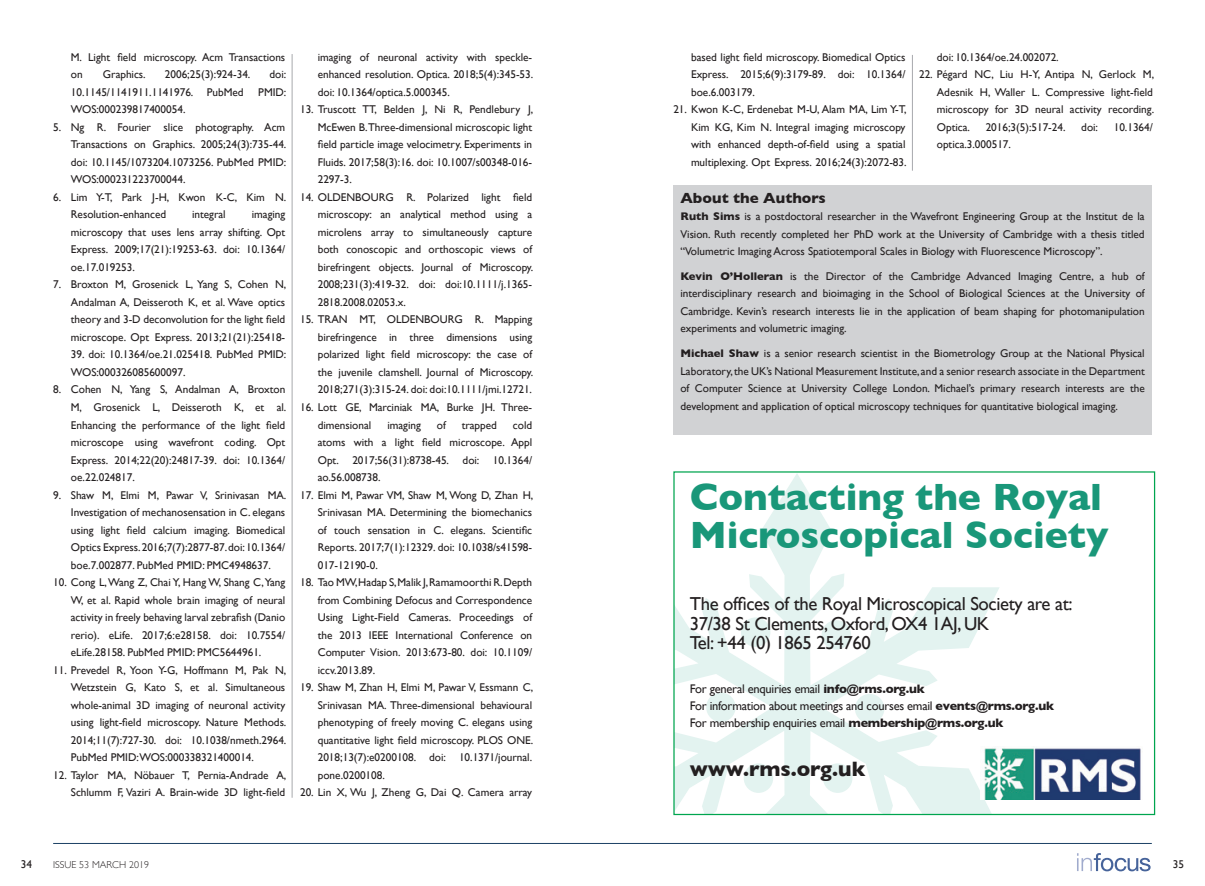
<style>
.page{position:relative;width:1205px;height:886px;background:#fff}
.page>*{position:absolute;margin:0;border:0;box-sizing:border-box;transform-origin:0 0}
.Bullitt_text{font:700 38.75px/37.5px "Gill Sans";color:#199779}
.Bullitt_text-2{font:700 21.25px "Gill Sans";color:#231f20}
.Bullitt_text-3{font:18.75px "Gill Sans";letter-spacing:-.02em;color:#231f20}
.Sub_Headers_12pt{font:700 15px "Gill Sans";color:#231f20}
.Bullitt_text-4{font:12.5px "Gill Sans";letter-spacing:-.02em;color:#231f20}
.body_text{font:11.25px/17.5px "Gill Sans";color:#231f20;text-align:justify}
.t1{font:300 10px "Gill Sans";color:#231f20}
.s1{font-weight:700}
</style>
<div class="page">
<svg style="left:1077px;top:853px;width:73px;height:18px"></svg>
<hr style="left:53px;top:843px;width:1099px;height:1px;background:#1b4064">
<hr style="left:292px;top:54px;width:1px;height:744px;background:#a8a9ad">
<div style="left:673px;top:185px;width:479px;height:250px;background:#d1d2d4"></div>
<hr style="left:912px;top:55px;width:1px;height:116px;background:#a8a9ad">
<svg style="left:675px;top:474px;width:324px;height:339px"></svg>
<img style="left:980px;top:746px;width:161px;height:54px">
<p class="body_text" style="left:71px;top:48px;width:216px">M. Light field microscopy. Acm Transactions on</p>
<p class="body_text" style="left:103px;top:66px;width:44px">Graphics.</p>
<p class="body_text" style="left:165px;top:66px;width:87px">2006;25(3):924-34.</p>
<p class="body_text" style="left:270px;top:66px;width:18px">doi:</p>
<p class="body_text" style="left:71px;top:83px;width:174px">10.1145/1141911.1141976. PubMed</p>
<p class="body_text" style="left:258px;top:83px;width:30px">PMID:</p>
<p class="body_text" style="left:71px;top:101px;width:116px">WOS:000239817400054.</p>
<p class="body_text" style="left:71px;top:118px;width:217px;text-indent:-18px">5. Ng R. Fourier slice photography. Acm Transactions on Graphics. 2005;24(3):735-44. doi: 10.1145/1073204.1073256. PubMed PMID:<br>WOS:000231223700044.</p>
<p class="body_text" style="left:71px;top:188px;width:217px;text-indent:-18px">6. Lim Y-T, Park J-H, Kwon K-C, Kim N.<br>Resolution-enhanced</p>
<p class="body_text" style="left:192px;top:206px;width:35px">integral</p>
<p class="body_text" style="left:71px;top:206px;width:216px;text-indent:181px">imaging microscopy that uses lens array shifting. Opt Express. 2009;17(21):19253-63. doi: 10.1364/ oe.17.019253.</p>
<p class="body_text" style="left:71px;top:276px;width:217px;text-indent:-18px">7. Broxton M, Grosenick L, Yang S, Cohen N, Andalman A, Deisseroth K, et al. Wave optics theory and 3-D deconvolution for the light field microscope. Opt Express. 2013;21(21):25418-</p>
<p class="body_text" style="left:71px;top:346px;width:217px">39. doi: 10.1364/oe.21.025418. PubMed PMID:<br>WOS:000326085600097.</p>
<p class="body_text" style="left:71px;top:381px;width:217px;text-indent:-18px">8. Cohen N, Yang S, Andalman A, Broxton M, Grosenick L, Deisseroth K, et al.<br>Enhancing the performance of the light field microscope using wavefront coding. Opt Express. 2014;22(20):24817-39. doi: 10.1364/ oe.22.024817.</p>
<p class="body_text" style="left:71px;top:486px;width:217px;text-indent:-18px">9. Shaw M, Elmi M, Pawar V, Srinivasan MA.<br>Investigation of mechanosensation in C. elegans using light field calcium imaging. Biomedical Optics Express. 2016;7(7):2877-87. doi: 10.1364/ boe.7.002877. PubMed PMID: PMC4948637.</p>
<p class="body_text" style="left:71px;top:573px;width:216px;text-indent:-18px">10. Cong L, Wang Z, Chai Y, Hang W, Shang C, Yang W, et al. Rapid whole brain imaging of neural activity in freely behaving larval zebrafish (Danio rerio). eLife. 2017;6:e28158. doi: 10.7554/ eLife.28158. PubMed PMID: PMC5644961.</p>
<p class="body_text" style="left:71px;top:661px;width:217px;text-indent:-18px">11. Prevedel R, Yoon Y-G, Hoffmann M, Pak N, Wetzstein G, Kato S, et al. Simultaneous whole-animal 3D imaging of neuronal activity using light-field microscopy. Nature Methods.<br>2014;11(7):727-30. doi: 10.1038/nmeth.2964.<br>PubMed PMID:WOS:000338321400014.</p>
<p class="body_text" style="left:53px;top:766px;width:235px;text-align:right">12. Taylor MA, Nöbauer T, Pernia-Andrade A,<br>Schlumm F, Vaziri A. Brain-wide 3D light-field</p>
<p class="body_text" style="left:318px;top:48px;width:217px">imaging of neuronal activity with speckle&shy;enhanced resolution. Optica. 2018;5(4):345-53. doi: 10.1364/optica.5.000345.</p>
<p class="body_text" style="left:318px;top:101px;width:217px;text-indent:-18px">13. Truscott TT, Belden J, Ni R, Pendlebury J, McEwen B.Three-dimensional microscopic light field particle image velocimetry. Experiments in Fluids. 2017;58(3):16. doi: 10.1007/s00348-016- 2297-3.</p>
<p class="body_text" style="left:318px;top:188px;width:217px;text-indent:-18px">14. OLDENBOURG R. Polarized light field microscopy: an analytical method using a microlens array to simultaneously capture both conoscopic and orthoscopic views of birefringent objects. Journal of Microscopy.<br>2008;231(3):419-32. doi: doi:10.1111/j.1365- 2818.2008.02053.x.</p>
<p class="body_text" style="left:318px;top:311px;width:217px;text-indent:-18px">15. TRAN MT, OLDENBOURG R. Mapping birefringence in three dimensions using polarized light field microscopy: the case of the juvenile clamshell. Journal of Microscopy.<br>2018;271(3):315-24. doi: doi:10.1111/jmi.12721.</p>
<p class="body_text" style="left:318px;top:398px;width:216px;text-indent:-18px">16. Lott GE, Marciniak MA, Burke JH. Three&shy;dimensional</p>
<p class="body_text" style="left:387px;top:416px;width:35px">imaging</p>
<p class="body_text" style="left:437px;top:416px;width:11px">of</p>
<p class="body_text" style="left:462px;top:416px;width:37px">trapped</p>
<p class="body_text" style="left:318px;top:416px;width:216px;text-indent:195px">cold atoms with a light field microscope. Appl Opt. 2017;56(31):8738-45. doi: 10.1364/ ao.56.008738.</p>
<p class="body_text" style="left:318px;top:486px;width:217px;text-indent:-18px">17. Elmi M, Pawar VM, Shaw M, Wong D, Zhan H, Srinivasan MA. Determining the biomechanics of touch sensation in C. elegans. Scientific Reports. 2017;7(1):12329. doi: 10.1038/s41598- 017-12190-0.</p>
<p class="body_text" style="left:318px;top:573px;width:216px;text-indent:-18px">18. Tao MW, Hadap S, Malik J, Ramamoorthi R. Depth from Combining Defocus and Correspondence Using Light-Field Cameras. Proceedings of the 2013 IEEE International Conference on Computer Vision. 2013:673-80. doi: 10.1109/ iccv.2013.89.</p>
<p class="body_text" style="left:318px;top:678px;width:217px;text-indent:-18px">19. Shaw M, Zhan H, Elmi M, Pawar V, Essmann C, Srinivasan MA. Three-dimensional behavioural phenotyping of freely moving C. elegans using quantitative light field microscopy. PLOS ONE.<br>2018;13(7):e0200108. doi: 10.1371/journal. pone.0200108.</p>
<p class="body_text" style="left:300px;top:783px;width:234px">20. Lin X, Wu J, Zheng G, Dai Q. Camera array</p>
<p class="body_text" style="left:691px;top:48px;width:216px">based light field microscopy. Biomedical Optics Express. 2015;6(9):3179-89. doi: 10.1364/ boe.6.003179.</p>
<p class="body_text" style="left:691px;top:101px;width:217px;text-indent:-18px">21. Kwon K-C, Erdenebat M-U, Alam MA, Lim Y-T, Kim KG, Kim N. Integral imaging microscopy with enhanced depth-of-field using a spatial multiplexing. Opt Express. 2016;24(3):2072-83.</p>
<p class="Sub_Headers_12pt" style="left:680px;top:186px;width:147px">About the Authors</p>
<p class="body_text" style="left:680px;top:208px;width:466px"><span class="s1">Ruth Sims</span> is a postdoctoral researcher in the Wavefront Engineering Group at the Institut de la Vision. Ruth recently completed her PhD work at the University of Cambridge with a thesis titled “Volumetric Imaging Across Spatiotemporal Scales in Biology with Fluorescence Microscopy”.</p>
<p class="body_text" style="left:680px;top:267px;width:466px"><span class="s1">Kevin O’Holleran</span> is the Director of the Cambridge Advanced Imaging Centre, a hub of interdisciplinary research and bioimaging in the School of Biological Sciences at the University of Cambridge. Kevin’s research interests lie in the application of beam shaping for photomanipulation experiments and volumetric imaging.</p>
<p class="body_text" style="left:680px;top:344px;width:466px"><span class="s1">Michael Shaw</span> is a senior research scientist in the Biometrology Group at the National Physical Laboratory, the UK’s National Measurement Institute, and a senior research associate in the Department of Computer Science at University College London. Michael’s primary research interests are the development and application of optical microscopy techniques for quantitative biological imaging.</p>
<p class="body_text" style="left:937px;top:48px;width:123px">doi: 10.1364/oe.24.002072.</p>
<p class="body_text" style="left:937px;top:66px;width:219px;text-indent:-18px">22. Pégard NC, Liu H-Y, Antipa N, Gerlock M, Adesnik H, Waller L. Compressive light-field microscopy for 3D neural activity recording.<br>Optica.</p>
<p class="body_text" style="left:985px;top:118px;width:81px">2016;3(5):517-24.</p>
<p class="body_text" style="left:1081px;top:118px;width:18px">doi:</p>
<p class="body_text" style="left:1114px;top:118px;width:41px">10.1364/</p>
<p class="body_text" style="left:937px;top:136px;width:76px">optica.3.000517.</p>
<p class="Bullitt_text" style="left:690px;top:478px;width:420px">Contacting the Royal<br>Microscopical Society</p>
<p class="Bullitt_text-3" style="left:690px;top:593px;width:384px">The offices of the Royal Microscopical Society are at:</p>
<p class="Bullitt_text-3" style="left:690px;top:612px;width:301px">37/38 St Clements, Oxford, OX4 1AJ, UK</p>
<p class="Bullitt_text-3" style="left:690px;top:631px;width:182px">Tel: +44 (0) 1865 254760</p>
<p class="Bullitt_text-4" style="left:690px;top:681px;width:237px">For general enquiries email <span class="s1">info@rms.org.uk</span></p>
<p class="Bullitt_text-4" style="left:690px;top:698px;width:366px">For information about meetings and courses email <span class="s1">events@rms.org.uk</span></p>
<p class="Bullitt_text-4" style="left:690px;top:715px;width:315px">For membership enquiries email <span class="s1">membership@rms.org.uk</span></p>
<p class="Bullitt_text-2" style="left:690px;top:752px;width:177px">www.rms.org.uk</p>
<p class="body_text" style="left:21px;top:855px;width:13px">34</p>
<p class="t1" style="left:53px;top:856px;width:97px">ISSUE 53 MARCH 2019</p>
<p class="body_text" style="left:1173px;top:855px;width:13px">35</p>
</div>
